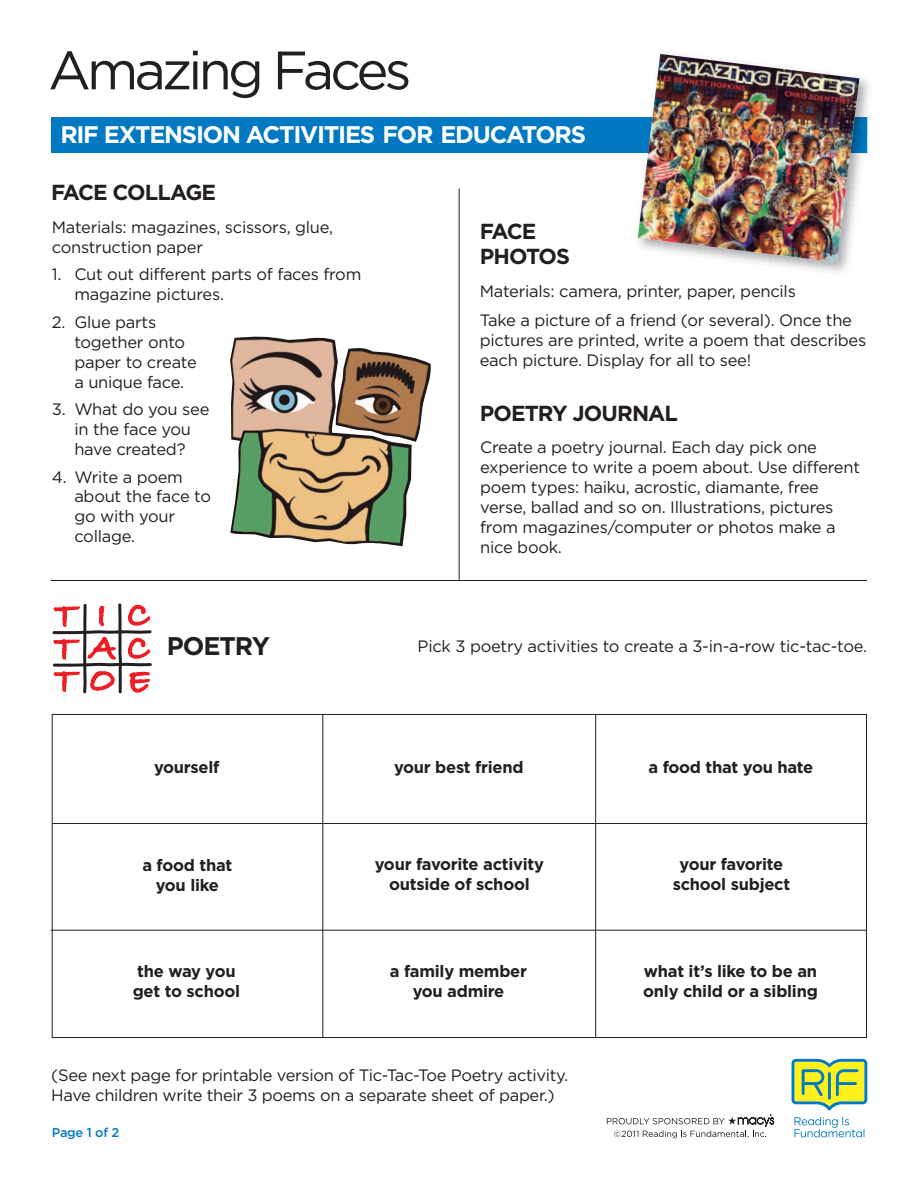
<style>
.page{position:relative;width:918px;height:1188px;background:#fff}
.page>*{position:absolute;margin:0;border:0;box-sizing:border-box;transform-origin:0 0}
.t1{font:54px "Gotham";letter-spacing:-.07em;color:#231f20}
.t2{font:700 25.5px "Gotham";letter-spacing:-.04em;color:#231f20}
.t3{font:700 24px "Gotham";letter-spacing:-.05em;color:#fff}
.t4{font:700 21.75px "Gotham";letter-spacing:-.04em;color:#231f20}
.t5{font:700 21.75px/24.8px "Gotham";letter-spacing:-.06em;color:#231f20}
.t6{font:16.5px/20px "Gotham";letter-spacing:-.015em;color:#231f20}
.t7{font:700 16.5px/20px "Gotham";letter-spacing:-.015em;color:#231f20;text-align:center}
.t8{font:500 12.75px "Gotham";letter-spacing:-.015em;color:#0079c2}
</style>
<div class="page">
<svg style="left:792px;top:1059px;width:75px;height:52px;background:#b5d06b"></svg>
<svg style="left:794px;top:1117px;width:71px;height:20px"></svg>
<svg style="left:607px;top:1114px;width:167px;height:24px"></svg>
<img style="left:230px;top:336px;width:201px;height:210px">
<div style="left:51px;top:117px;width:816px;height:36px;background:#0079c2"></div>
<hr style="left:459px;top:188px;width:1px;height:392px;background:#231f20">
<img style="left:637px;top:78px;width:233px;height:194px">
<img style="left:859px;top:117px;width:8px;height:36px">
<img style="left:638px;top:54px;width:221px;height:208px">
<hr style="left:52px;top:823px;width:816px;height:1px;background:#231f20">
<hr style="left:51px;top:930px;width:816px;height:1px;background:#231f20">
<hr style="left:51px;top:580px;width:816px;height:1px;background:#231f20">
<hr style="left:322px;top:714px;width:1px;height:323px;background:#231f20">
<hr style="left:595px;top:714px;width:1px;height:323px;background:#231f20">
<svg style="left:52px;top:603px;width:100px;height:90px"></svg>
<h1 class="t1" style="left:48px;top:52px;width:365px">Amazing Faces</h1>
<h3 class="t3" style="left:60px;top:126px;width:527px">RIF EXTENSION ACTIVITIES FOR EDUCATORS</h3>
<h3 class="t4" style="left:51px;top:185px;width:167px">FACE COLLAGE</h3>
<p class="t6" style="left:52px;top:219px;width:283px">Materials: magazines, scissors, glue, construction paper</p>
<p class="t6" style="left:74px;top:266px;width:289px;text-indent:-23px">1. Cut out different parts of faces from magazine pictures.</p>
<p class="t6" style="left:74px;top:313px;width:124px;text-indent:-23px">2. Glue parts together onto paper to create a unique face.</p>
<p class="t6" style="left:52px;top:401px;width:159px;text-align:center">3. What do you see in the face you have created?</p>
<p class="t6" style="left:74px;top:468px;width:138px;text-indent:-23px">4. Write a poem about the face to go with your collage.</p>
<h2 class="t2" style="left:167px;top:637px;width:105px">POETRY</h2>
<h3 class="t5" style="left:480px;top:221px;width:92px">FACE<br>PHOTOS</h3>
<p class="t6" style="left:480px;top:278px;width:374px;line-height:29px">Materials: camera, printer, paper, pencils<br>Take a picture of a friend (or several). Once the</p>
<p class="t6" style="left:480px;top:331px;width:388px">pictures are printed, write a poem that describes each picture. Display for all to see!</p>
<h3 class="t4" style="left:480px;top:406px;width:200px">POETRY JOURNAL</h3>
<p class="t6" style="left:480px;top:439px;width:381px">Create a poetry journal. Each day pick one experience to write a poem about. Use different poem types: haiku, acrostic, diamante, free verse, ballad and so on. Illustrations, pictures from magazines/computer or photos make a nice book.</p>
<p class="t6" style="left:418px;top:637px;width:451px">Pick 3 poetry activities to create a 3-in-a-row tic-tac-toe.</p>
<p class="t7" style="left:154px;top:759px;width:67px">yourself</p>
<p class="t7" style="left:394px;top:759px;width:131px">your best friend</p>
<p class="t7" style="left:648px;top:759px;width:166px">a food that you hate</p>
<p class="t7" style="left:142px;top:856px;width:91px">a food that you like</p>
<p class="t7" style="left:375px;top:856px;width:171px">your favorite activity outside of school</p>
<p class="t7" style="left:673px;top:856px;width:119px">your favorite school subject</p>
<p class="t7" style="left:133px;top:963px;width:109px;text-align:left">the way you get to school</p>
<p class="t7" style="left:390px;top:963px;width:139px">a family member you admire</p>
<p class="t7" style="left:643px;top:963px;width:176px;text-align:left">what it’s like to be an only child or a sibling</p>
<p class="t6" style="left:51px;top:1067px;width:518px">(See next page for printable version of Tic-Tac-Toe Poetry activity.<br>Have children write their 3 poems on a separate sheet of paper.)</p>
<p class="t8" style="left:52px;top:1128px;width:69px">Page 1 of 2</p>
</div>
